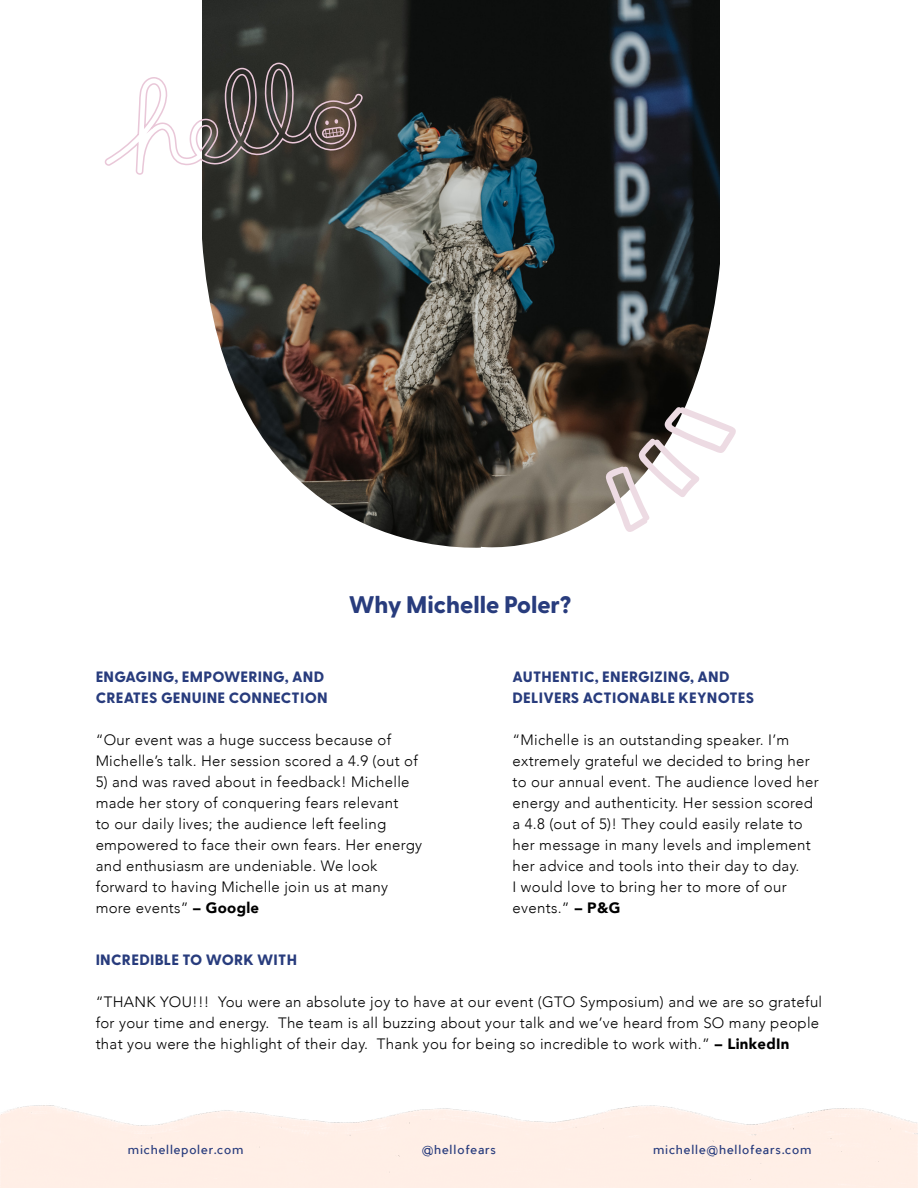
<style>
.page{position:relative;width:918px;height:1188px;background:#fff}
.page>*{position:absolute;margin:0;border:0;box-sizing:border-box;transform-origin:0 0}
.t1{font:800 24px "Greycliff CF";color:#283c7d}
.t2{font:300 15px/21px "Avenir";letter-spacing:.02em;color:#000}
.t3{font:800 15px "Greycliff CF";letter-spacing:.02em;color:#283c7d}
.t4{font:12px "Pier Sans";letter-spacing:.06em;color:#283c7d}
.s1{font-weight:900}
</style>
<div class="page">
<img style="left:202px;top:0;width:518px;height:239px">
<svg style="left:202px;top:239px;width:518px;height:309px"></svg>
<svg style="left:105px;top:62px;width:258px;height:113px"></svg>
<svg style="left:604px;top:407px;width:132px;height:126px"></svg>
<p class="t1" style="left:349px;top:590px;width:224px">Why Michelle Poler?</p>
<p class="t3" style="left:513px;top:667px;width:219px">AUTHENTIC, ENERGIZING, AND</p>
<p class="t3" style="left:513px;top:688px;width:243px">DELIVERS ACTIONABLE KEYNOTES</p>
<p class="t2" style="left:513px;top:729px;width:308px">“Michelle is an outstanding speaker. I’m extremely grateful we decided to bring her to our annual event. The audience loved her energy and authenticity. Her session scored a 4.8 (out of 5)! They could easily relate to her message in many levels and implement her advice and tools into their day to day.<br>I would love to bring her to more of our events.” <span class="s1">– P&amp;G</span></p>
<p class="t3" style="left:96px;top:667px;width:230px">ENGAGING, EMPOWERING, AND</p>
<p class="t3" style="left:96px;top:688px;width:234px">CREATES GENUINE CONNECTION</p>
<p class="t2" style="left:96px;top:729px;width:324px">“Our event was a huge success because of<br>Michelle’s talk. Her session scored a 4.9 (out of</p>
<p class="t2" style="left:96px;top:771px;width:328px">5) and was raved about in feedback! Michelle made her story of conquering fears relevant<br>to our daily lives; the audience left feeling empowered to face their own fears. Her energy and enthusiasm are undeniable. We look forward to having Michelle join us at many more events” <span class="s1">– Google</span></p>
<p class="t3" style="left:96px;top:951px;width:203px">INCREDIBLE TO WORK WITH</p>
<p class="t2" style="left:96px;top:991px;width:728px">“THANK YOU!!! You were an absolute joy to have at our event (GTO Symposium) and we are so grateful for your time and energy. The team is all buzzing about your talk and we’ve heard from SO many people that you were the highlight of their day. Thank you for being so incredible to work with.” <span class="s1">– LinkedIn</span></p>
<p class="t4" style="left:128px;top:1142px;width:117px">michellepoler.com</p>
<p class="t4" style="left:422px;top:1142px;width:76px">@hellofears</p>
<p class="t4" style="left:653px;top:1142px;width:160px">michelle@hellofears.com</p>
</div>
